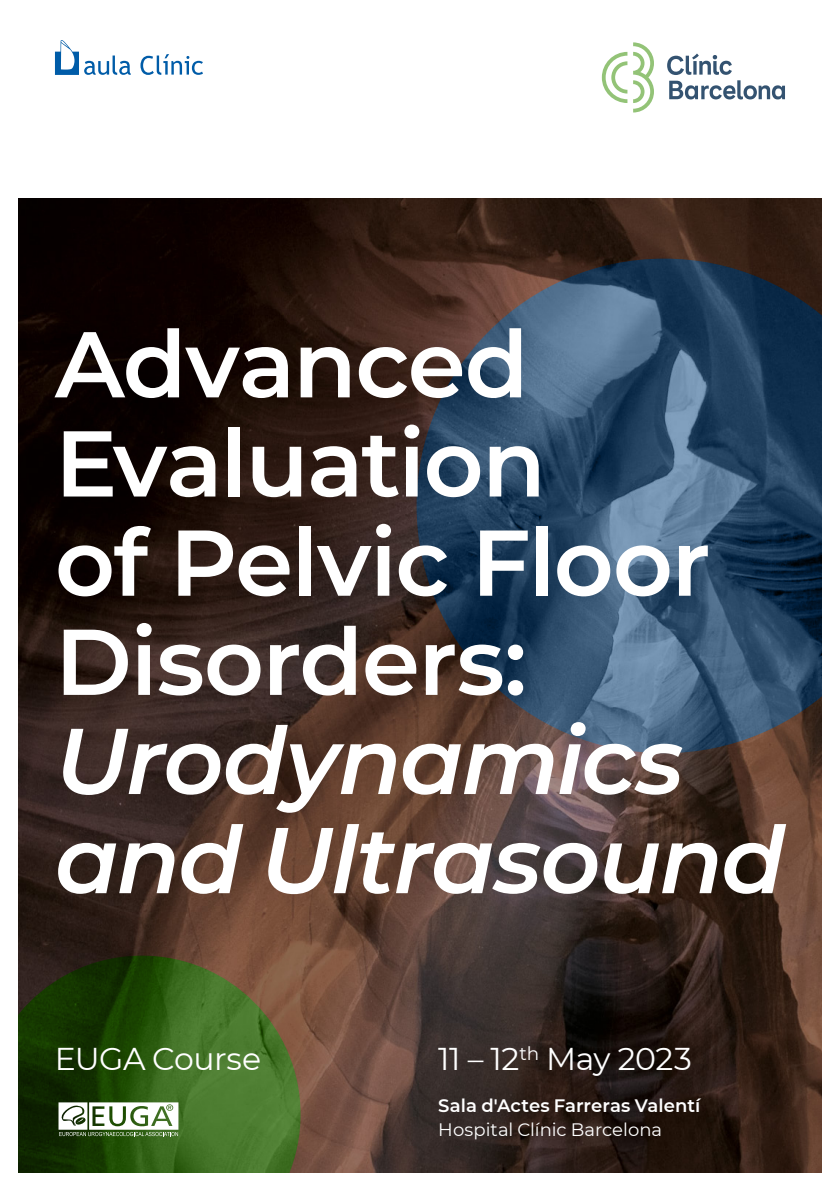
<style>
.page{position:relative;width:840px;height:1191px;background:#fff}
.page>*{position:absolute;margin:0;border:0;box-sizing:border-box;transform-origin:0 0}
.t1{font:600 93.2px/99.2px "Montserrat";letter-spacing:-.02em;color:#fff}
.t2{font:italic 600 93.2px/99.2px "Montserrat";letter-spacing:-.025em;color:#fff}
.t3{font:31.6px "Montserrat";letter-spacing:-.015em;color:#fff}
.t4{font:600 18px "Montserrat";color:#fff}
.t5{font:18px "Montserrat";color:#fff}
</style>
<div class="page">
<img style="left:18px;top:198px;width:803px;height:974px">
<svg style="left:416px;top:259px;width:405px;height:494px;background:#374c63"></svg>
<svg style="left:18px;top:955px;width:282px;height:217px;background:#36551a"></svg>
<svg style="left:667px;top:53px;width:117px;height:46px"></svg>
<svg style="left:601px;top:42px;width:52px;height:70px"></svg>
<svg style="left:55px;top:40px;width:148px;height:35px"></svg>
<svg style="left:57px;top:1102px;width:121px;height:34px"></svg>
<p class="t1" style="left:55px;top:310px;width:656px">Advanced<br>Evaluation<br>of Pelvic Floor<br>Disorders:</p>
<p class="t2" style="left:55px;top:709px;width:731px">Urodynamics and Ultrasound</p>
<p class="t3" style="left:55px;top:1037px;width:207px">EUGA Course</p>
<p class="t3" style="left:438px;top:1037px;width:255px">11 – 12<sup>th</sup> May 2023</p>
<p class="t4" style="left:438px;top:1092px;width:263px">Sala d'Actes Farreras Valentí</p>
<p class="t5" style="left:438px;top:1117px;width:225px">Hospital Clínic Barcelona</p>
</div>
